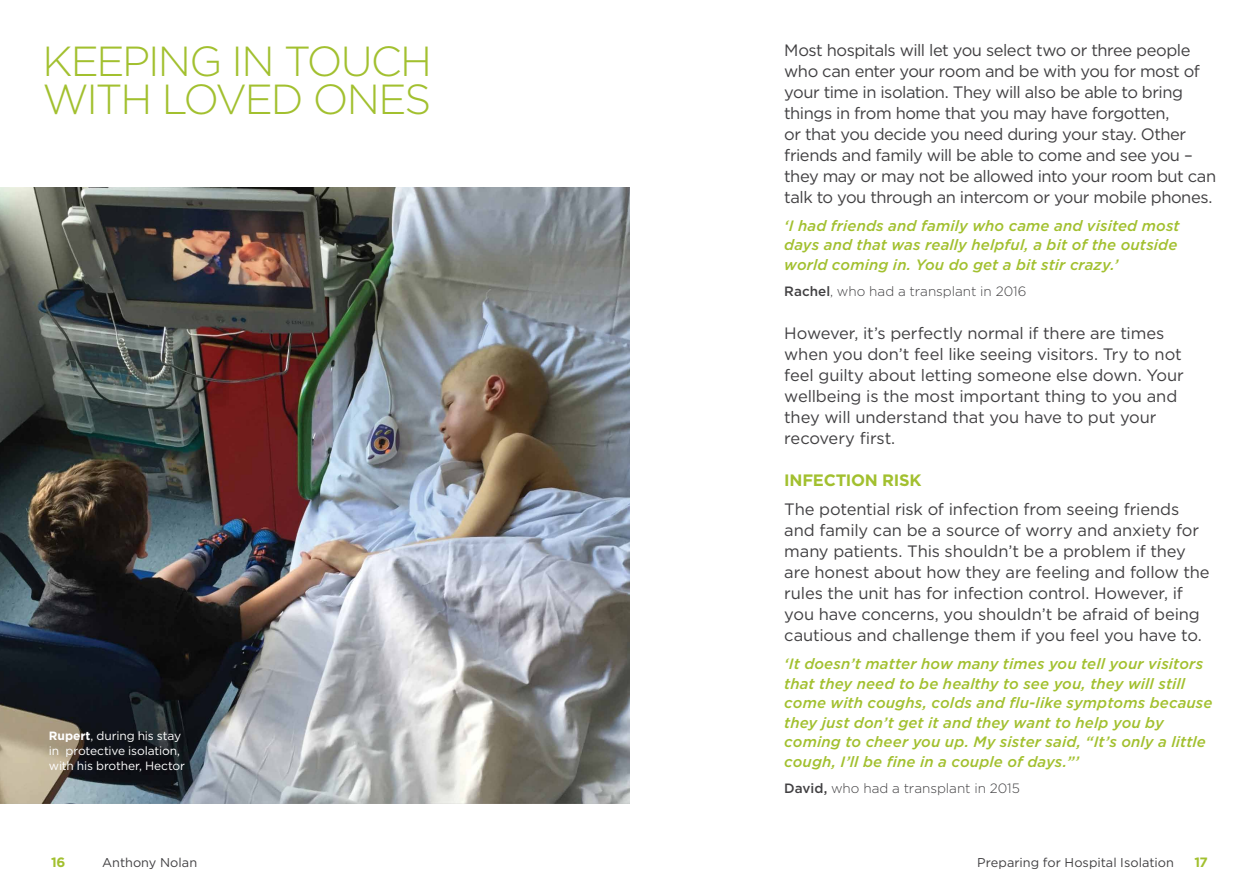
<style>
.page{position:relative;width:1259px;height:893px;background:#fff}
.page>*{position:absolute;margin:0;border:0;box-sizing:border-box;transform-origin:0 0}
.t1{font:300 42px/37.8px "Gotham";letter-spacing:-.055em;color:#a2c02f}
.t2{font:16.5px/21px "Gotham";letter-spacing:-.02em;color:#414042}
.t3{font:700 16.5px "Gotham";letter-spacing:-.015em;color:#a2c02f}
.t4{font:italic 500 15px/19.5px "Gotham";letter-spacing:.005em;color:#a2c02f}
.t5{font:300 13.5px "Gotham";color:#414042}
.t6{font:700 13.5px "Gotham";color:#a2c02f}
.t7{font:12.75px "Gotham";color:#414042}
.t8{font:12px/15px "Gotham";letter-spacing:-.01em;color:#fff}
.s1{font-weight:500}
.s2{font-weight:700}
</style>
<div class="page">
<img style="left:0;top:187px;width:629px;height:617px">
<h1 class="t1" style="left:43px;top:41px;width:391px">KEEPING IN TOUCH<br>WITH LOVED ONES</h1>
<p class="t2" style="left:784px;top:39px;width:433px">Most hospitals will let you select two or three people who can enter your room and be with you for most of your time in isolation. They will also be able to bring things in from home that you may have forgotten,<br>or that you decide you need during your stay. Other friends and family will be able to come and see you – they may or may not be allowed into your room but can talk to you through an intercom or your mobile phones.</p>
<p class="t4" style="left:784px;top:215px;width:397px">‘I had friends and family who came and visited most days and that was really helpful, a bit of the outside world coming in. You do get a bit stir crazy.’</p>
<p class="t5" style="left:784px;top:283px;width:244px"><span class="s1">Rachel</span>, who had a transplant in 2016</p>
<p class="t2" style="left:784px;top:322px;width:401px">However, it’s perfectly normal if there are times when you don’t feel like seeing visitors. Try to not feel guilty about letting someone else down. Your wellbeing is the most important thing to you and they will understand that you have to put your recovery first.</p>
<p class="t3" style="left:784px;top:469px;width:139px">INFECTION RISK</p>
<p class="t2" style="left:784px;top:499px;width:427px">The potential risk of infection from seeing friends and family can be a source of worry and anxiety for many patients. This shouldn’t be a problem if they are honest about how they are feeling and follow the rules the unit has for infection control. However, if you have concerns, you shouldn’t be afraid of being cautious and challenge them if you feel you have to.</p>
<p class="t4" style="left:784px;top:654px;width:430px">‘It doesn’t matter how many times you tell your visitors that they need to be healthy to see you, they will still come with coughs, colds and flu-like symptoms because they just don’t get it and they want to help you by coming to cheer you up. My sister said, “It’s only a little cough, I’ll be fine in a couple of days.”’</p>
<p class="t5" style="left:784px;top:780px;width:237px"><span class="s1">David,</span> who had a transplant in 2015</p>
<p class="t8" style="left:49px;top:728px;width:138px"><span class="s2">Rupert</span>, during his stay in protective isolation, with his brother, Hector</p>
<p class="t6" style="left:51px;top:854px;width:16px">16</p>
<p class="t7" style="left:102px;top:855px;width:97px">Anthony Nolan</p>
<p class="t7" style="left:977px;top:855px;width:198px">Preparing for Hospital Isolation</p>
<p class="t6" style="left:1194px;top:854px;width:15px">17</p>
</div>
